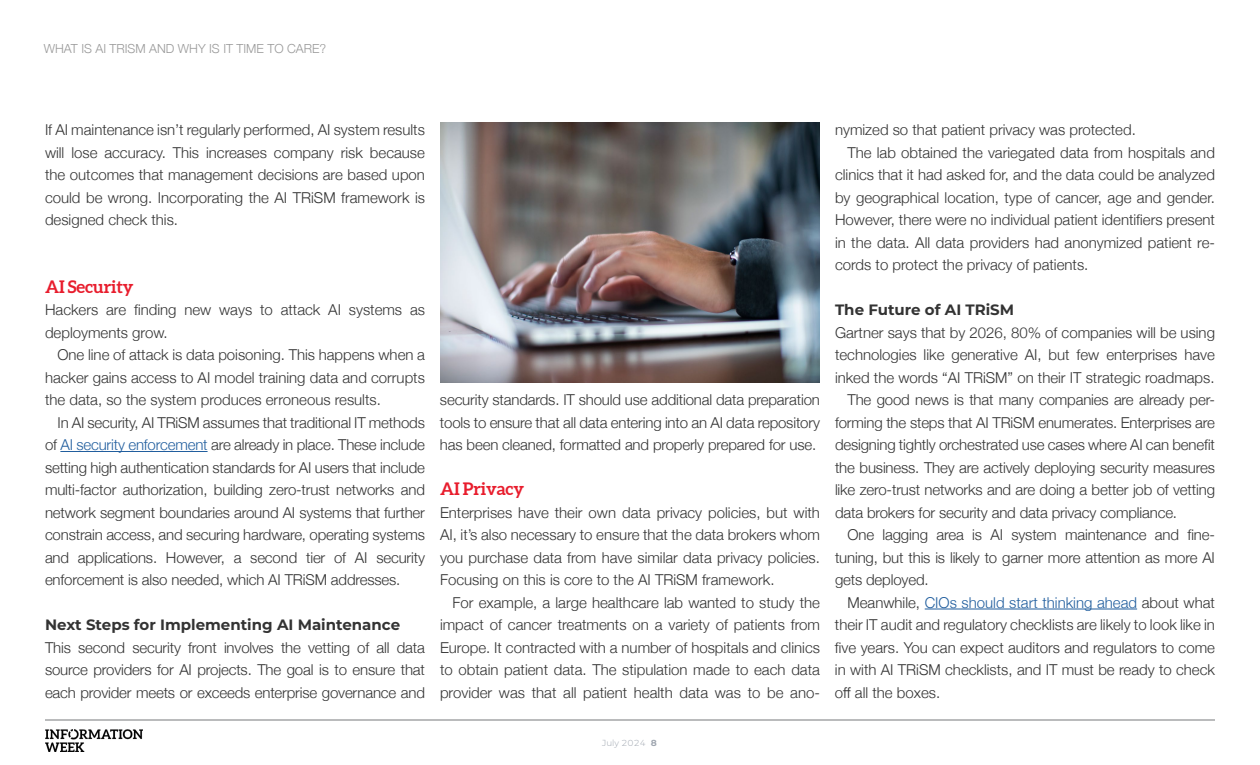
<style>
.page{position:relative;width:1260px;height:765px;background:#fff}
.page>*{position:absolute;margin:0;border:0;box-sizing:border-box;transform-origin:0 0}
.t1{font:700 17.5px "Aleo";letter-spacing:-.01em;color:#e81d2d}
.t2{font:300 15px/22.5px "Helvetica Neue";color:#333;text-align:justify}
.t3{font:700 15px "Montserrat";color:#333}
.t4{font:300 15px "Helvetica Neue";color:#215e9e}
.t5{font:300 12.5px "Helvetica Neue";color:#999}
.t6{font:300 8.75px "Montserrat";color:#9ea5af}
.s1{color:#215e9e}
.s2{color:#333}
.s3{font-weight:700}
</style>
<div class="page">
<hr style="left:60px;top:451px;width:148px;height:1px;background:#215e9e">
<hr style="left:925px;top:609px;width:212px;height:1px;background:#215e9e">
<img style="left:440px;top:122px;width:380px;height:260px">
<hr style="left:45px;top:720px;width:1170px;height:1px;background:#77787b">
<img style="left:45px;top:729px;width:97px;height:23px">
<p class="t5" style="left:44px;top:39px;width:284px">WHAT IS AI TRISM AND WHY IS IT TIME TO CARE?</p>
<p class="t2" style="left:45px;top:117px;width:382px">If AI maintenance isn’t regularly performed, AI system results will lose accuracy. This increases company risk because the outcomes that management decisions are based upon could be wrong. Incorporating the AI TRiSM framework is designed check this.</p>
<p class="t1" style="left:45px;top:275px;width:90px">AI Security</p>
<p class="t2" style="left:45px;top:297px;width:382px">Hackers are finding new ways to attack AI systems as deployments grow.</p>
<p class="t2" style="left:45px;top:342px;width:381px;text-indent:12px">One line of attack is data poisoning. This happens when a hacker gains access to AI model training data and corrupts the data, so the system produces erroneous results.</p>
<p class="t2" style="left:45px;top:410px;width:382px;text-indent:12px">In AI security, AI TRiSM assumes that traditional IT methods of <span class="s1">AI security enforcement</span> are already in place. These include setting high authentication standards for AI users that include multi-factor authorization, building zero-trust networks and network segment boundaries around AI systems that further constrain access, and securing hardware, operating systems and applications. However, a second tier of AI security enforcement is also needed, which AI TRiSM addresses.</p>
<p class="t3" style="left:45px;top:614px;width:357px">Next Steps for Implementing AI Maintenance</p>
<p class="t2" style="left:45px;top:635px;width:382px">This second security front involves the vetting of all data source providers for AI projects. The goal is to ensure that each provider meets or exceeds enterprise governance and</p>
<p class="t2" style="left:440px;top:387px;width:382px">security standards. IT should use additional data preparation tools to ensure that all data entering into an AI data repository has been cleaned, formatted and properly prepared for use.</p>
<p class="t1" style="left:440px;top:478px;width:86px">AI Privacy</p>
<p class="t2" style="left:440px;top:500px;width:382px">Enterprises have their own data privacy policies, but with AI, it’s also necessary to ensure that the data brokers whom you purchase data from have similar data privacy policies.<br>Focusing on this is core to the AI TRiSM framework.</p>
<p class="t2" style="left:440px;top:590px;width:382px;text-indent:12px">For example, a large healthcare lab wanted to study the impact of cancer treatments on a variety of patients from Europe. It contracted with a number of hospitals and clinics to obtain patient data. The stipulation made to each data provider was that all patient health data was to be ano-</p>
<p class="t2" style="left:835px;top:117px;width:302px">nymized so that patient privacy was protected.</p>
<p class="t2" style="left:847px;top:140px;width:369px">The lab obtained the variegated data from hospitals and</p>
<p class="t2" style="left:835px;top:162px;width:382px">clinics that it had asked for, and the data could be analyzed</p>
<p class="t2" style="left:835px;top:185px;width:381px">by geographical location, type of cancer, age and gender.</p>
<p class="t2" style="left:835px;top:207px;width:382px">However, there were no individual patient identifiers present</p>
<p class="t2" style="left:835px;top:230px;width:382px">in the data. All data providers had anonymized patient re-</p>
<p class="t2" style="left:835px;top:252px;width:255px">cords to protect the privacy of patients.</p>
<p class="t3" style="left:835px;top:299px;width:181px">The Future of AI TRiSM</p>
<p class="t2" style="left:835px;top:320px;width:382px">Gartner says that by 2026, 80% of companies will be using</p>
<p class="t2" style="left:835px;top:342px;width:381px">technologies like generative AI, but few enterprises have</p>
<p class="t2" style="left:835px;top:365px;width:381px">inked the words “AI TRiSM” on their IT strategic roadmaps.</p>
<p class="t2" style="left:847px;top:387px;width:369px">The good news is that many companies are already per-</p>
<p class="t2" style="left:835px;top:410px;width:382px">forming the steps that AI TRiSM enumerates. Enterprises are</p>
<p class="t2" style="left:835px;top:432px;width:382px">designing tightly orchestrated use cases where AI can benefit</p>
<p class="t2" style="left:835px;top:455px;width:382px">the business. They are actively deploying security measures</p>
<p class="t2" style="left:835px;top:477px;width:382px">like zero-trust networks and are doing a better job of vetting</p>
<p class="t2" style="left:835px;top:500px;width:344px">data brokers for security and data privacy compliance.</p>
<p class="t2" style="left:847px;top:522px;width:369px">One lagging area is AI system maintenance and fine-</p>
<p class="t2" style="left:835px;top:545px;width:381px">tuning, but this is likely to garner more attention as more AI</p>
<p class="t2" style="left:835px;top:567px;width:95px">gets deployed.</p>
<p class="t4" style="left:847px;top:590px;width:369px"><span class="s2">Meanwhile,</span> CIOs should start thinking ahead <span class="s2">about what</span></p>
<p class="t2" style="left:835px;top:612px;width:381px">their IT audit and regulatory checklists are likely to look like in</p>
<p class="t2" style="left:835px;top:635px;width:382px">five years. You can expect auditors and regulators to come</p>
<p class="t2" style="left:835px;top:657px;width:382px">in with AI TRiSM checklists, and IT must be ready to check</p>
<p class="t2" style="left:835px;top:680px;width:107px">off all the boxes.</p>
<p class="t6" style="left:602px;top:737px;width:56px">July 2024 <span class="s3">8</span></p>
</div>
